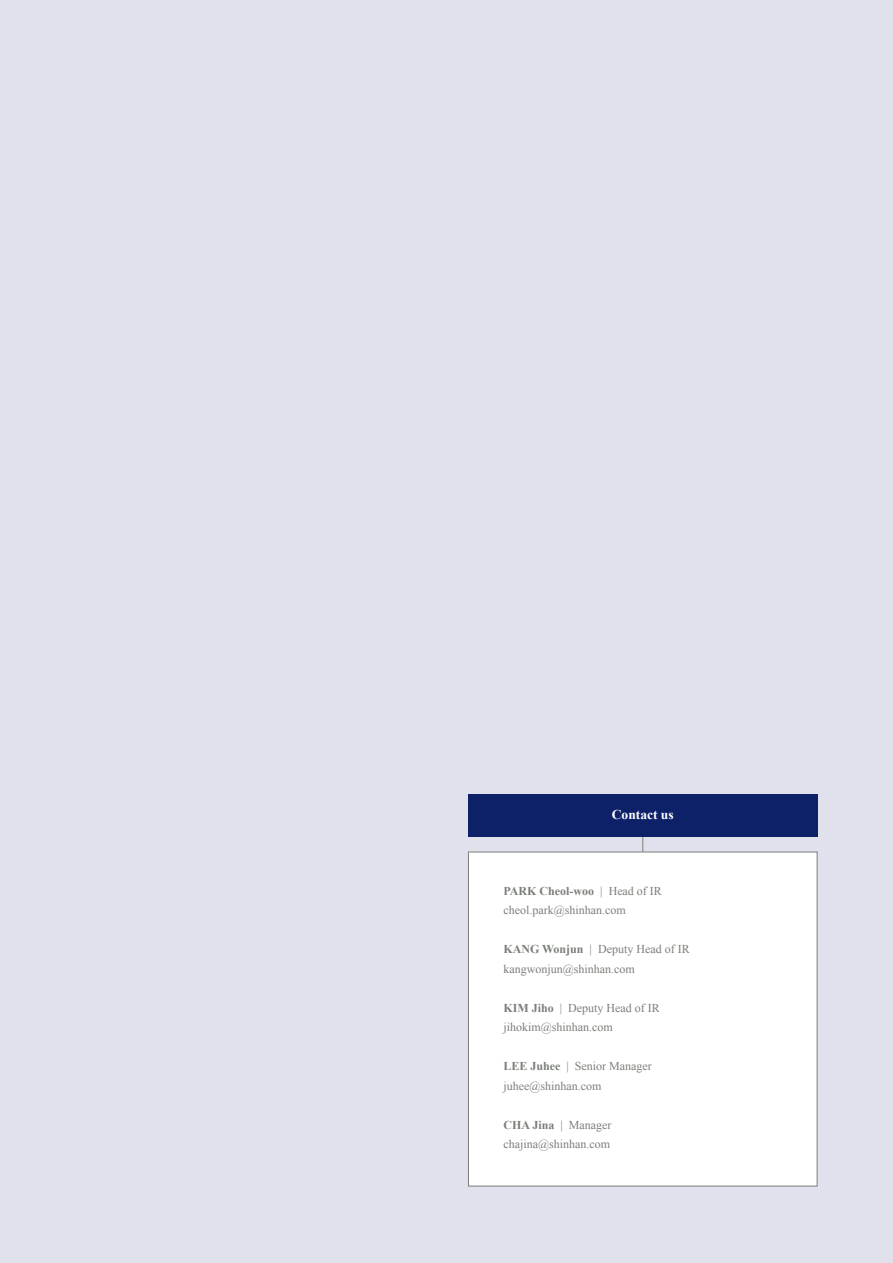
<style>
.page{position:relative;width:893px;height:1263px;background:#e1e1ed}
.page>*{position:absolute;margin:0;border:0;box-sizing:border-box;transform-origin:0 0}
.t1{font:700 13.5px "Times New Roman";color:#fff}
.t2{font:12px "Times New Roman";color:#7a7f78}
.t3{font:700 12px "Times New Roman";color:#7a7f78}
.s1{font-weight:400}
.s2{font-weight:700}
</style>
<div class="page">
<hr style="left:642px;top:829px;width:1px;height:36px;background:#7a7f78">
<div style="left:468px;top:852px;width:349px;height:334px;background:#fff"></div>
<div style="left:468px;top:794px;width:349px;height:43px;background:#0d2169"></div>
<p class="t1" style="left:612px;top:805px;width:63px">Contact us</p>
<p class="t3" style="left:503px;top:882px;width:160px">PARK Cheol-woo <span class="s1">| Head of IR</span></p>
<p class="t2" style="left:503px;top:901px;width:124px">cheol.park@shinhan.com</p>
<p class="t2" style="left:503px;top:940px;width:188px"><span class="s2">KANG Wonjun</span> | Deputy Head of IR</p>
<p class="t2" style="left:503px;top:960px;width:133px">kangwonjun@shinhan.com</p>
<p class="t2" style="left:503px;top:999px;width:158px"><span class="s2">KIM Jiho</span> | Deputy Head of IR</p>
<p class="t2" style="left:503px;top:1018px;width:111px">jihokim@shinhan.com</p>
<p class="t2" style="left:503px;top:1057px;width:150px"><span class="s2">LEE Juhee</span> | Senior Manager</p>
<p class="t2" style="left:503px;top:1077px;width:100px">juhee@shinhan.com</p>
<p class="t2" style="left:503px;top:1116px;width:110px"><span class="s2">CHA Jina</span> | Manager</p>
<p class="t2" style="left:503px;top:1135px;width:108px">chajina@shinhan.com</p>
</div>
